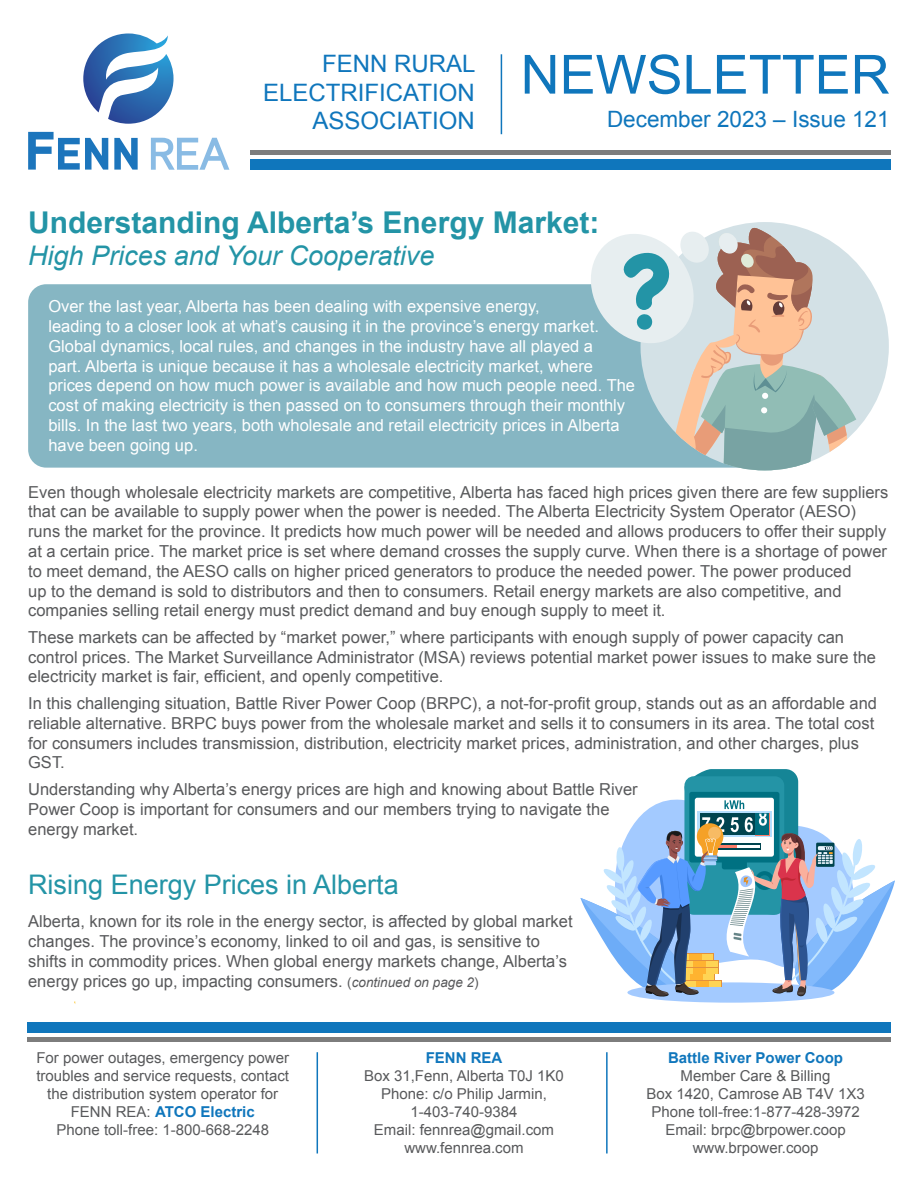
<style>
.page{position:relative;width:918px;height:1188px;background:#fff}
.page>*{position:absolute;margin:0;border:0;box-sizing:border-box;transform-origin:0 0}
.t1{font:54px "Arial";color:#0f76bc}
.t2{font:700 30px "Arial";color:#2394a6}
.t3{font:italic 27px "Arial";color:#2394a6}
.t4{font:27px "Arial";color:#2394a6}
.t5{font:24px/28.8px "Arial";color:#0f76bc;text-align:right}
.t6{font:22.5px "Arial";color:#0f76bc}
.t7{font:16.5px/19.8px "Arial";color:#58595b}
.t8{font:16.5px/19.8px "Arial";color:#fff}
.t9{font:15px/18px "Arial";color:#58595b;text-align:center}
.t10{font:700 15px "Arial";color:#0f76bc}
.s1{font-size:13.5px}
.s2{font-style:italic;font-size:13.5px}
.s3{font-weight:700;color:#0f76bc}
</style>
<div class="page">
<svg style="left:83px;top:33px;width:91px;height:91px"></svg>
<svg style="left:151px;top:138px;width:78px;height:32px"></svg>
<svg style="left:28px;top:132px;width:80px;height:38px"></svg>
<svg style="left:114px;top:138px;width:24px;height:32px"></svg>
<hr style="left:501px;top:54px;width:1px;height:80px;background:#0f76bc">
<div style="left:251px;top:159px;width:640px;height:11px;background:#0f76bc"></div>
<div style="left:27px;top:1023px;width:864px;height:10px;background:#0f76bc"></div>
<div style="left:251px;top:150px;width:640px;height:5px;background:#7d7d7d"></div>
<div style="left:27px;top:1037px;width:864px;height:5px;background:#7d7d7d"></div>
<hr style="left:317px;top:1052px;width:1px;height:102px;background:#0f76bc">
<hr style="left:606px;top:1052px;width:2px;height:102px;background:#0f76bc">
<div style="left:28px;top:284px;width:767px;height:184px;background:#86b6c3;border-radius:18px"></div>
<div style="left:641px;top:222px;width:248px;height:248px;background:#d3e1e6;border-radius:50%"></div>
<svg style="left:589px;top:227px;width:267px;height:243px"></svg>
<div style="left:627px;top:982px;width:207px;height:21px;background:#a3caff;border-radius:50%"></div>
<svg style="left:581px;top:769px;width:314px;height:228px"></svg>
<h3 class="t5" style="left:263px;top:49px;width:214px">FENN RURAL<br>ELECTRIFICATION<br>ASSOCIATION</h3>
<h1 class="t1" style="left:521px;top:39px;width:371px">NEWSLETTER</h1>
<h3 class="t6" style="left:607px;top:105px;width:284px">December 2023 – Issue 121</h3>
<h2 class="t2" style="left:28px;top:203px;width:573px">Understanding Alberta’s Energy Market:</h2>
<h3 class="t3" style="left:28px;top:238px;width:408px">High Prices and Your Cooperative</h3>
<p class="t8" style="left:48px;top:297px;width:588px">Over the last year, Alberta has been dealing with expensive energy,<br>leading to a closer look at what’s causing it in the province’s energy market.<br>Global dynamics, local rules, and changes in the industry have all played a<br>part. Alberta is unique because it has a wholesale electricity market, where prices depend on how much power is available and how much people need. The cost of making electricity is then passed on to consumers through their monthly bills. In the last two years, both wholesale and retail electricity prices in Alberta have been going up.</p>
<p class="t7" style="left:28px;top:482px;width:862px">Even though wholesale electricity markets are competitive, Alberta has faced high prices given there are few suppliers that can be available to supply power when the power is needed. The Alberta Electricity System Operator (AESO) runs the market for the province. It predicts how much power will be needed and allows producers to offer their supply at a certain price. The market price is set where demand crosses the supply curve. When there is a shortage of power to meet demand, the AESO calls on higher priced generators to produce the needed power. The power produced<br>up to the demand is sold to distributors and then to consumers. Retail energy markets are also competitive, and companies selling retail energy must predict demand and buy enough supply to meet it.</p>
<p class="t7" style="left:28px;top:627px;width:849px">These markets can be affected by “market power,” where participants with enough supply of power capacity can control prices. The Market Surveillance Administrator (MSA) reviews potential market power issues to make sure the electricity market is fair, efficient, and openly competitive.</p>
<p class="t7" style="left:28px;top:693px;width:850px">In this challenging situation, Battle River Power Coop (BRPC), a not-for-profit group, stands out as an affordable and reliable alternative. BRPC buys power from the wholesale market and sells it to consumers in its area. The total cost for consumers includes transmission, distribution, electricity market prices, administration, and other charges, plus GST.</p>
<p class="t7" style="left:28px;top:779px;width:611px">Understanding why Alberta’s energy prices are high and knowing about Battle River<br>Power Coop is important for consumers and our members trying to navigate the energy market.</p>
<h3 class="t4" style="left:28px;top:867px;width:372px">Rising Energy Prices in Alberta</h3>
<p class="t7" style="left:28px;top:912px;width:546px">Alberta, known for its role in the energy sector, is affected by global market changes. The province’s economy, linked to oil and gas, is sensitive to shifts in commodity prices. When global energy markets change, Alberta’s energy prices go up, impacting consumers. <span class="s1">(</span><span class="s2">continued on page 2</span><span class="s1">)</span></p>
<p class="t9" style="left:36px;top:1049px;width:254px">For power outages, emergency power troubles and service requests, contact the distribution system operator for FENN REA: <span class="s3">ATCO Electric<br></span>Phone toll-free: 1-800-668-2248</p>
<p class="t10" style="left:668px;top:1048px;width:177px">Battle River Power Coop</p>
<p class="t10" style="left:426px;top:1048px;width:78px">FENN REA</p>
<p class="t9" style="left:364px;top:1067px;width:201px">Box 31,Fenn, Alberta T0J 1K0<br>Phone: c/o Philip Jarmin,<br>1-403-740-9384<br>Email: fennrea@gmail.com www.fennrea.com</p>
<p class="t9" style="left:647px;top:1067px;width:220px">Member Care &amp; Billing<br>Box 1420, Camrose AB T4V 1X3<br>Phone toll-free:1-877-428-3972<br>Email: brpc@brpower.coop www.brpower.coop</p>
</div>
